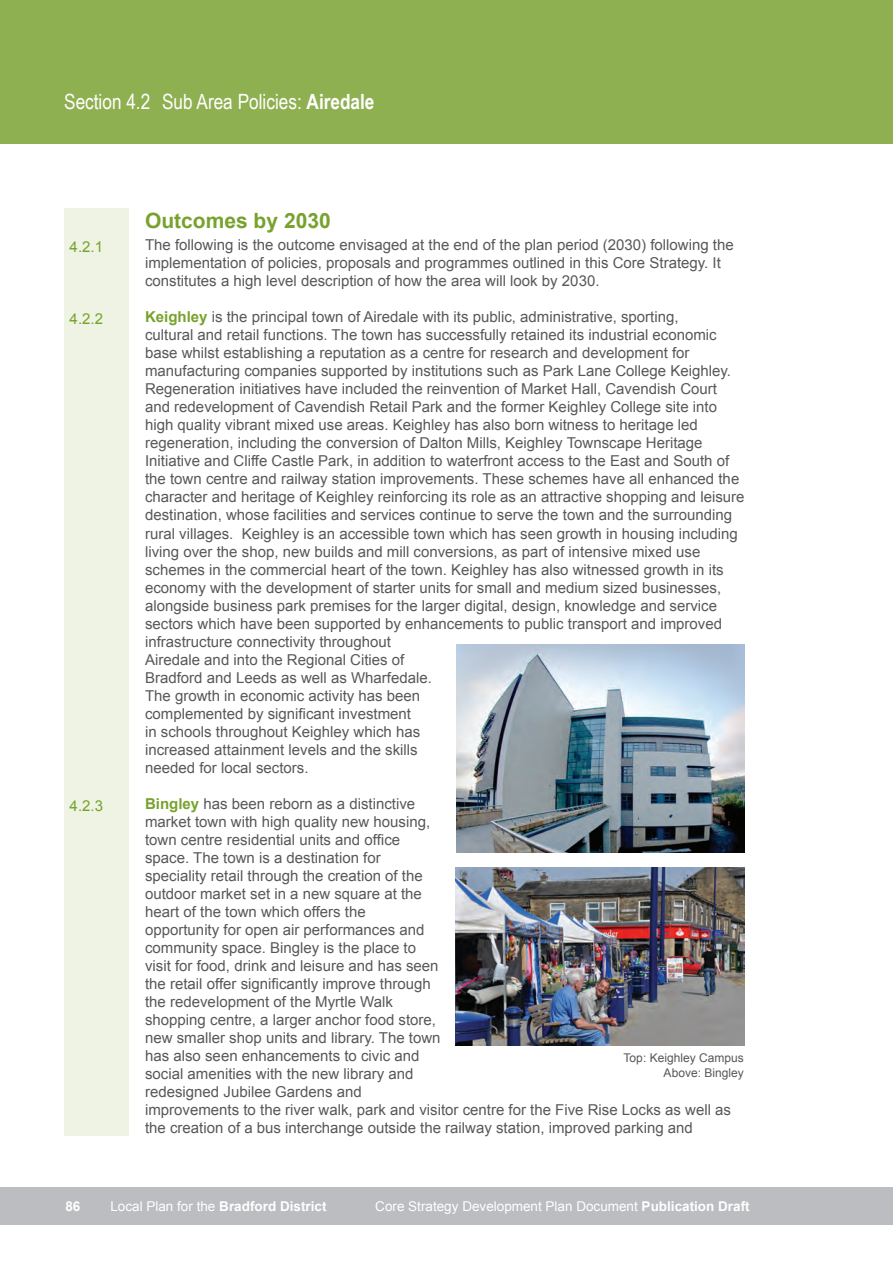
<style>
.page{position:relative;width:893px;height:1263px;background:#fff}
.page>*{position:absolute;margin:0;border:0;box-sizing:border-box;transform-origin:0 0}
.t1{font:21px "Arial Narrow";color:#fff}
.t2{font:700 21px "Arial";color:#78a22d}
.t3{font:15px/18px "Arial";color:#57585a}
.t4{font:15px "Arial";color:#78a22d}
.t5{font:13.5px "Arial";color:#fff}
.t6{font:700 13.5px "Arial";color:#fff}
.t7{font:12px/14.4px "Arial";color:#57585a;text-align:right}
.s1{font-weight:700}
.s2{font-weight:700;color:#78a22d}
.s3{font-weight:400}
</style>
<div class="page">
<div style="left:0;top:1186px;width:893px;height:38px;background:#bcbdc0"></div>
<div style="left:0;top:0;width:893px;height:144px;background:#8fb051"></div>
<div style="left:64px;top:208px;width:64px;height:927px;background:#eef3e3"></div>
<img style="left:456px;top:644px;width:288px;height:208px">
<img style="left:456px;top:867px;width:289px;height:178px">
<h1 class="t1" style="left:64px;top:86px;width:312px">Section 4.2 Sub Area Policies: <span class="s1">Airedale</span></h1>
<p class="t4" style="left:70px;top:237px;width:35px">4.2.1</p>
<p class="t4" style="left:70px;top:309px;width:35px">4.2.2</p>
<p class="t4" style="left:70px;top:795px;width:35px">4.2.3</p>
<h1 class="t2" style="left:145px;top:207px;width:187px">Outcomes by 2030</h1>
<p class="t3" style="left:145px;top:236px;width:590px">The following is the outcome envisaged at the end of the plan period (2030) following the implementation of policies, proposals and programmes outlined in this Core Strategy. It constitutes a high level description of how the area will look by 2030.</p>
<p class="t3" style="left:145px;top:308px;width:601px"><span class="s2">Keighley</span> is the principal town of Airedale with its public, administrative, sporting,<br>cultural and retail functions. The town has successfully retained its industrial economic base whilst establishing a reputation as a centre for research and development for manufacturing companies supported by institutions such as Park Lane College Keighley.<br>Regeneration initiatives have included the reinvention of Market Hall, Cavendish Court and redevelopment of Cavendish Retail Park and the former Keighley College site into high quality vibrant mixed use areas. Keighley has also born witness to heritage led regeneration, including the conversion of Dalton Mills, Keighley Townscape Heritage Initiative and Cliffe Castle Park, in addition to waterfront access to the East and South of the town centre and railway station improvements. These schemes have all enhanced the character and heritage of Keighley reinforcing its role as an attractive shopping and leisure destination, whose facilities and services continue to serve the town and the surrounding rural villages. Keighley is an accessible town which has seen growth in housing including living over the shop, new builds and mill conversions, as part of intensive mixed use schemes in the commercial heart of the town. Keighley has also witnessed growth in its economy with the development of starter units for small and medium sized businesses, alongside business park premises for the larger digital, design, knowledge and service sectors which have been supported by enhancements to public transport and improved infrastructure connectivity throughout<br>Airedale and into the Regional Cities of<br>Bradford and Leeds as well as Wharfedale.<br>The growth in economic activity has been<br>complemented by significant investment<br>in schools throughout Keighley which has<br>increased attainment levels and the skills<br>needed for local sectors.</p>
<p class="t3" style="left:145px;top:794px;width:588px"><span class="s2">Bingley</span> has been reborn as a distinctive<br>market town with high quality new housing,<br>town centre residential units and office<br>space. The town is a destination for<br>speciality retail through the creation of the<br>outdoor market set in a new square at the<br>heart of the town which offers the<br>opportunity for open air performances and<br>community space. Bingley is the place to<br>visit for food, drink and leisure and has seen<br>the retail offer significantly improve through<br>the redevelopment of the Myrtle Walk<br>shopping centre, a larger anchor food store,<br>new smaller shop units and library. The town<br>has also seen enhancements to civic and<br>social amenities with the new library and<br>redesigned Jubilee Gardens and<br>improvements to the river walk, park and visitor centre for the Five Rise Locks as well as the creation of a bus interchange outside the railway station, improved parking and</p>
<p class="t7" style="left:624px;top:1050px;width:122px">Top: Keighley Campus<br>Above: Bingley</p>
<p class="t6" style="left:65px;top:1197px;width:17px">86</p>
<p class="t6" style="left:110px;top:1197px;width:218px"><span class="s3">Local Plan for the</span> Bradford District</p>
<p class="t5" style="left:375px;top:1197px;width:376px">Core Strategy Development Plan Document <span class="s1">Publication Draft</span></p>
</div>
